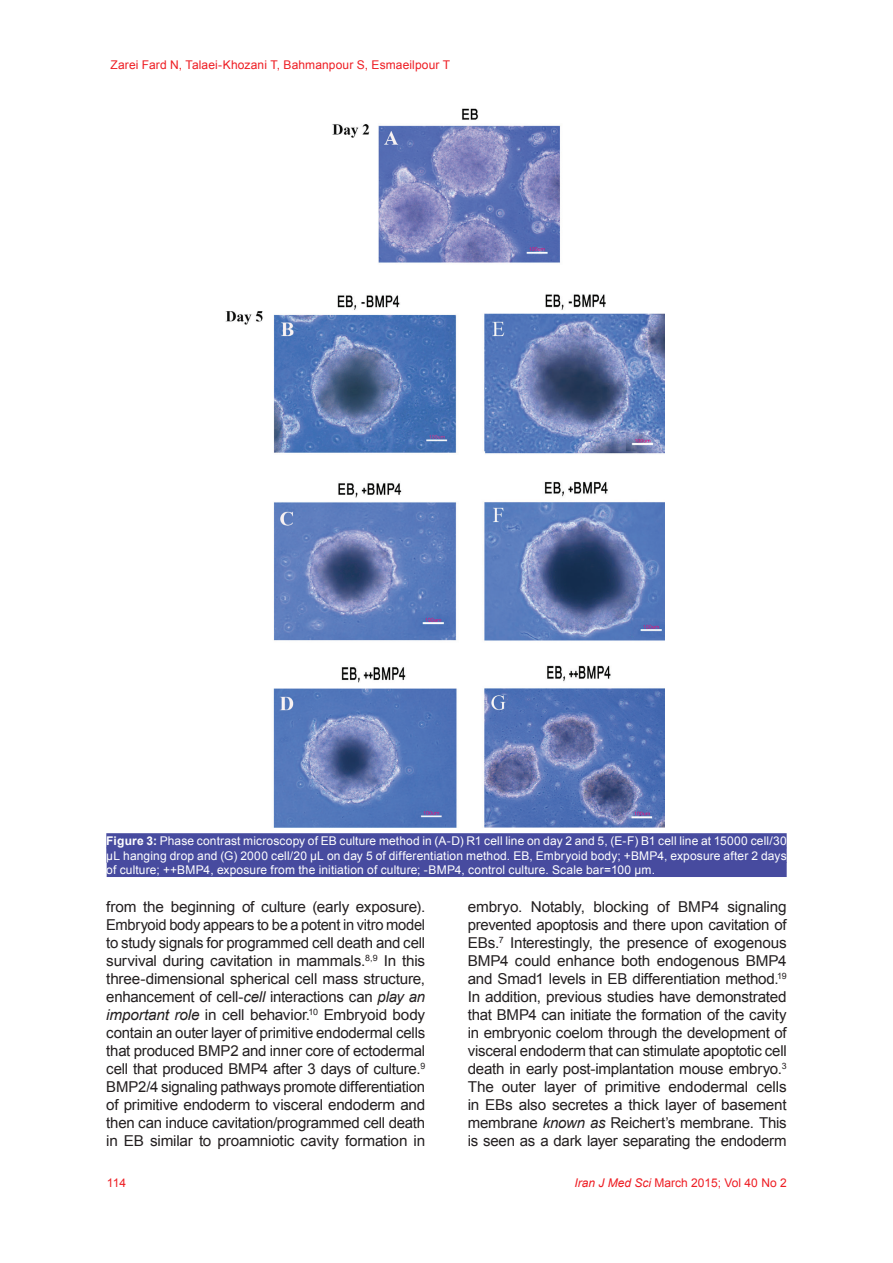
<style>
.page{position:relative;width:893px;height:1263px;background:#fff}
.page>*{position:absolute;margin:0;border:0;box-sizing:border-box;transform-origin:0 0}
.t1{font:15px/18px "Arial";letter-spacing:-.015em;color:#231f20;text-align:justify}
.t2{font:12px/14.4px "Arial";letter-spacing:.01em;color:#fff;text-align:justify}
.t3{font:12px "Arial";letter-spacing:.01em;color:#ee1d23}
.s1{font-weight:700}
.s2{font-style:italic}
</style>
<div class="page">
<div style="left:106px;top:833px;width:681px;height:15px;background:#474b9f"></div>
<div style="left:106px;top:848px;width:681px;height:15px;background:#474b9f"></div>
<div style="left:107px;top:862px;width:680px;height:15px;background:#474b9f"></div>
<img style="left:225px;top:108px;width:439px;height:719px">
<p class="t3" style="left:111px;top:57px;width:341px">Zarei Fard N, Talaei-Khozani T, Bahmanpour S, Esmaeilpour T</p>
<p class="t2" style="left:106px;top:834px;width:682px"><span class="s1">Figure 3:</span> Phase contrast microscopy of EB culture method in (A-D) R1 cell line on day 2 and 5, (E-F) B1 cell line at 15000 cell/30 µL hanging drop and (G) 2000 cell/20 µL on day 5 of differentiation method. EB, Embryoid body; +BMP4, exposure after 2 days of culture; ++BMP4, exposure from the initiation of culture; -BMP4, control culture. Scale bar=100 µm.</p>
<p class="t1" style="left:106px;top:898px;width:320px">from the beginning of culture (early exposure).<br>Embryoid body appears to be a potent in vitro model to study signals for programmed cell death and cell survival during cavitation in mammals.<sup>8,9</sup> In this three-dimensional spherical cell mass structure, enhancement of cell-<span class="s2">cell</span> interactions can <span class="s2">play an important role</span> in cell behavior.<sup>10</sup> Embryoid body contain an outer layer of primitive endodermal cells that produced BMP2 and inner core of ectodermal cell that produced BMP4 after 3 days of culture.<sup>9<br></sup>BMP2/4 signaling pathways promote differentiation of primitive endoderm to visceral endoderm and then can induce cavitation/programmed cell death in EB similar to proamniotic cavity formation in</p>
<p class="t1" style="left:468px;top:898px;width:320px">embryo. Notably, blocking of BMP4 signaling prevented apoptosis and there upon cavitation of EBs.<sup>7</sup> Interestingly, the presence of exogenous BMP4 could enhance both endogenous BMP4 and Smad1 levels in EB differentiation method.<sup>19<br></sup>In addition, previous studies have demonstrated that BMP4 can initiate the formation of the cavity in embryonic coelom through the development of visceral endoderm that can stimulate apoptotic cell death in early post-implantation mouse embryo.<sup>3<br></sup>The outer layer of primitive endodermal cells in EBs also secretes a thick layer of basement membrane <span class="s2">known as</span> Reichert’s membrane. This is seen as a dark layer separating the endoderm</p>
<p class="t3" style="left:107px;top:1175px;width:21px">114</p>
<p class="t3" style="left:575px;top:1175px;width:214px"><span class="s2">Iran J Med Sci</span> March 2015; Vol 40 No 2</p>
</div>
